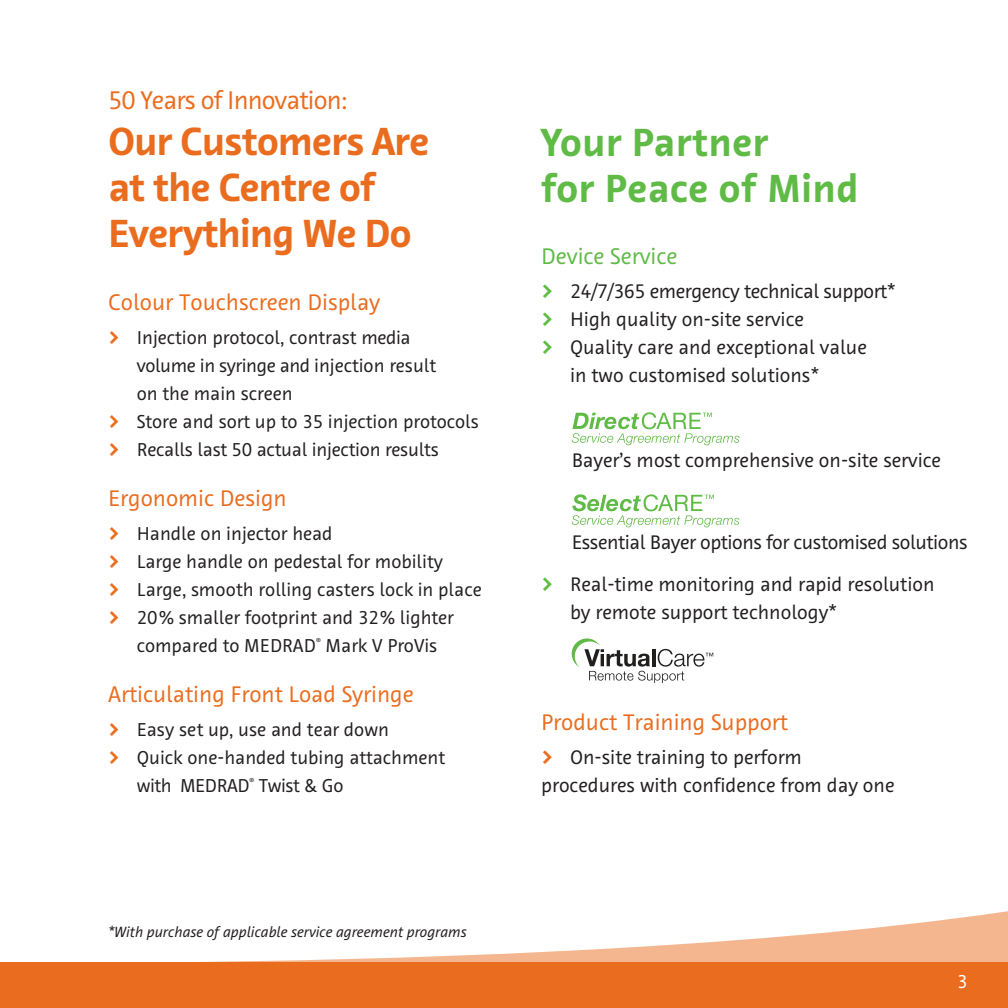
<style>
.page{position:relative;width:1008px;height:1008px;background:#fff}
.page>*{position:absolute;margin:0;border:0;box-sizing:border-box;transform-origin:0 0}
.t1{font:700 40px/46px "Bayer Sans";letter-spacing:-.03em;color:#ea6d1f}
.t2{font:700 40px/46px "Bayer Sans";color:#60bb46}
.t3{font:26px "Bayer Sans";letter-spacing:-.03em;color:#ea6d1f}
.t4{font:23px "Bayer Sans";color:#ea6d1f}
.t5{font:23px "Bayer Sans";color:#60bb46}
.t6{font:20px/28px "Bayer Sans";color:#231f20}
.t7{font:20px "Bayer Sans";letter-spacing:-.02em;color:#231f20}
.t8{font:19px/28px "Bayer Sans";color:#231f20}
.t9{font:19px "Bayer Sans";color:#fff}
.t10{font:italic 15px "Bayer Sans";color:#231f20}
.s1{color:#ea6d1f}
.s2{color:#60bb46}
</style>
<div class="page">
<div style="left:0;top:963px;width:1008px;height:45px;background:#ea6d1f"></div>
<svg style="left:572px;top:638px;width:141px;height:45px"></svg>
<svg style="left:572px;top:412px;width:168px;height:33px"></svg>
<svg style="left:572px;top:494px;width:167px;height:33px"></svg>
<svg style="left:201px;top:911px;width:807px;height:51px"></svg>
<p class="t3" style="left:108px;top:84px;width:242px">50 Years of Innovation:</p>
<p class="t1" style="left:108px;top:119px;width:323px">Our Customers Are at the Centre of<br>Everything We Do</p>
<p class="t4" style="left:108px;top:288px;width:274px">Colour Touchscreen Display</p>
<p class="t8" style="left:137px;top:323px;width:301px;text-indent:-29px"><span class="s1">•</span> Injection protocol, contrast media volume in syringe and injection result on the main screen</p>
<p class="t8" style="left:108px;top:407px;width:372px"><span class="s1">•</span> Store and sort up to 35 injection protocols</p>
<p class="t8" style="left:108px;top:435px;width:332px"><span class="s1">•</span> Recalls last 50 actual injection results</p>
<p class="t4" style="left:108px;top:484px;width:180px">Ergonomic Design</p>
<p class="t8" style="left:108px;top:519px;width:226px"><span class="s1">•</span> Handle on injector head</p>
<p class="t8" style="left:108px;top:547px;width:336px"><span class="s1">•</span> Large handle on pedestal for mobility</p>
<p class="t8" style="left:108px;top:575px;width:375px"><span class="s1">•</span> Large, smooth rolling casters lock in place</p>
<p class="t8" style="left:108px;top:603px;width:347px"><span class="s1">•</span> 20% smaller footprint and 32% lighter</p>
<p class="t8" style="left:137px;top:631px;width:302px">compared to MEDRAD<sup>®</sup> Mark V ProVis</p>
<p class="t4" style="left:108px;top:680px;width:307px">Articulating Front Load Syringe</p>
<p class="t8" style="left:108px;top:715px;width:283px"><span class="s1">•</span> Easy set up, use and tear down</p>
<p class="t8" style="left:137px;top:743px;width:310px;text-indent:-29px"><span class="s1">•</span> Quick one-handed tubing attachment with MEDRAD<sup>®</sup> Twist &amp; Go</p>
<p class="t10" style="left:108px;top:922px;width:360px">*With purchase of applicable service agreement programs</p>
<p class="t2" style="left:541px;top:119px;width:319px">Your Partner<br>for Peace of Mind</p>
<p class="t5" style="left:541px;top:242px;width:138px">Device Service</p>
<p class="t7" style="left:541px;top:279px;width:356px"><span class="s2">•</span> 24/7/365 emergency technical support*</p>
<p class="t6" style="left:541px;top:305px;width:264px"><span class="s2">•</span> High quality on-site service</p>
<p class="t6" style="left:570px;top:333px;width:298px;text-indent:-29px"><span class="s2">•</span> Quality care and exceptional value in two customised solutions*</p>
<p class="t6" style="left:572px;top:446px;width:371px">Bayer’s most comprehensive on-site service</p>
<p class="t7" style="left:572px;top:530px;width:397px">Essential Bayer options for customised solutions</p>
<p class="t6" style="left:570px;top:571px;width:366px;text-indent:-29px"><span class="s2">•</span> Real-time monitoring and rapid resolution by remote support technology*</p>
<p class="t4" style="left:541px;top:708px;width:248px">Product Training Support</p>
<p class="t6" style="left:541px;top:743px;width:355px"><span class="s1">•</span> On-site training to perform procedures with confidence from day one</p>
<p class="t9" style="left:957px;top:970px;width:12px">3</p>
</div>
